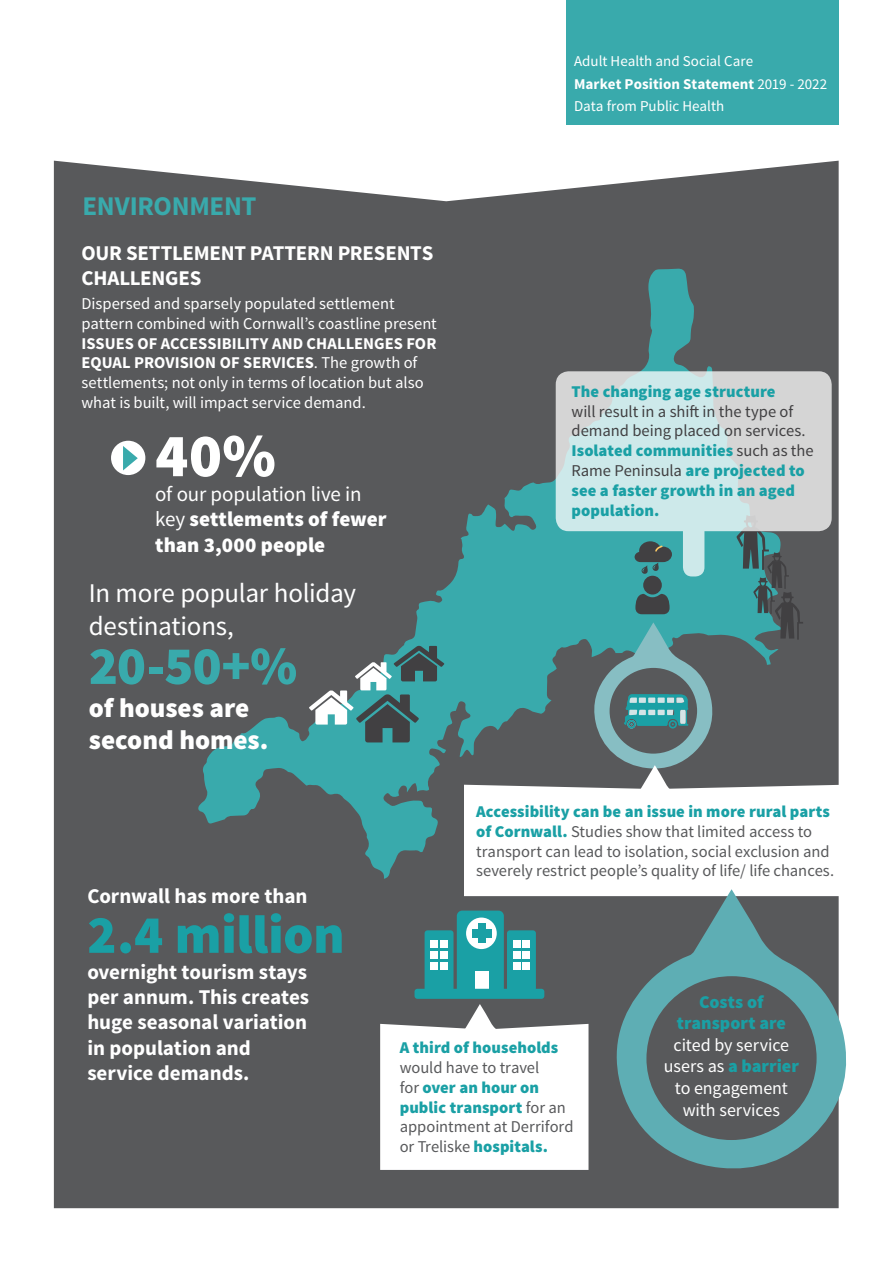
<style>
.page{position:relative;width:893px;height:1263px;background:#fff}
.page>*{position:absolute;margin:0;border:0;box-sizing:border-box;transform-origin:0 0}
.t1{font:900 61.5px "Source Sans Pro";color:#fff}
.t2{font:900 54px "Source Sans Pro";letter-spacing:-.005em;color:#1aa0a5}
.t3{font:900 54px "Source Sans Pro";color:#39aaac}
.t4{font:27px/32.4px "Source Sans Pro";letter-spacing:-.01em;color:#fff}
.t5{font:900 27px/32.4px "Source Sans Pro";color:#fff}
.t6{font:700 27px "Source Sans Pro";letter-spacing:-.01em;color:#39aaac}
.t7{font:700 21px/25.2px "Source Sans Pro";letter-spacing:-.005em;color:#fff}
.t8{font:900 21px/25.2px "Source Sans Pro";color:#fff}
.t9{font:18px/21.6px "Source Sans Pro";letter-spacing:-.005em;color:#fff;text-align:center}
.t10{font:900 18px/21.6px "Source Sans Pro";color:#1aa0a5;text-align:center}
.t11{font:16.5px/19.8px "Source Sans Pro";letter-spacing:-.005em;color:#58595b}
.t12{font:16.5px/19.8px "Source Sans Pro";color:#fff}
.t13{font:16.5px/19.8px "Source Sans Pro";color:#414042}
.t14{font:900 16.5px "Source Sans Pro";letter-spacing:.005em;color:#1aa0a5}
.t15{font:15px/22.2px "Source Sans Pro";color:#fff}
.s1{font-weight:700}
.s2{font-weight:400}
.s3{font-weight:900;color:#1aa0a5}
</style>
<div class="page">
<div style="left:54px;top:161px;width:785px;height:1047px;background:#58595b"></div>
<div style="left:567px;top:0;width:272px;height:125px;background:#39aaac"></div>
<svg style="left:197px;top:268px;width:585px;height:611px;background:#536365"></svg>
<svg style="left:556px;top:371px;width:276px;height:144px;background:#d0dfdf"></svg>
<svg style="left:309px;top:645px;width:135px;height:97px;background:#598788"></svg>
<div style="left:457px;top:910px;width:47px;height:85px;background:#1aa0a5;border-radius:5px"></div>
<div style="left:466px;top:917px;width:31px;height:32px;background:#fff;border-radius:50%"></div>
<div style="left:478px;top:923px;width:8px;height:20px;background:#1aa0a5"></div>
<div style="left:472px;top:929px;width:19px;height:8px;background:#1aa0a5"></div>
<div style="left:425px;top:930px;width:28px;height:63px;background:#1aa0a5;border-radius:3px"></div>
<div style="left:431px;top:940px;width:7px;height:7px;background:#fff"></div>
<div style="left:440px;top:940px;width:7px;height:7px;background:#fff"></div>
<div style="left:431px;top:951px;width:7px;height:7px;background:#fff"></div>
<div style="left:440px;top:951px;width:7px;height:7px;background:#fff"></div>
<div style="left:431px;top:962px;width:7px;height:7px;background:#fff"></div>
<div style="left:440px;top:962px;width:7px;height:7px;background:#fff"></div>
<div style="left:475px;top:971px;width:13px;height:24px;background:#fff"></div>
<div style="left:507px;top:930px;width:29px;height:63px;background:#1aa0a5;border-radius:3px"></div>
<div style="left:513px;top:940px;width:7px;height:7px;background:#fff"></div>
<div style="left:523px;top:940px;width:7px;height:7px;background:#fff"></div>
<div style="left:513px;top:951px;width:7px;height:7px;background:#fff"></div>
<div style="left:523px;top:951px;width:7px;height:7px;background:#fff"></div>
<div style="left:513px;top:962px;width:7px;height:7px;background:#fff"></div>
<div style="left:523px;top:962px;width:7px;height:7px;background:#fff"></div>
<div style="left:414px;top:989px;width:130px;height:10px;background:#1aa0a5;border-radius:3px"></div>
<svg style="left:464px;top:515px;width:375px;height:381px"></svg>
<svg style="left:612px;top:889px;width:235px;height:282px;background:#627b7e"></svg>
<svg style="left:380px;top:1004px;width:208px;height:166px"></svg>
<div style="left:111px;top:441px;width:34px;height:34px;background:#fff;border-radius:50%"></div>
<svg style="left:123px;top:446px;width:15px;height:24px"></svg>
<h3 class="t6" style="left:82px;top:189px;width:176px">ENVIRONMENT</h3>
<p class="t7" style="left:82px;top:241px;width:353px">OUR SETTLEMENT PATTERN PRESENTS<br>CHALLENGES</p>
<p class="t12" style="left:82px;top:294px;width:357px">Dispersed and sparsely populated settlement pattern combined with Cornwall’s coastline present</p>
<p class="t12" style="left:82px;top:333px;width:356px"><span class="s1">ISSUES OF ACCESSIBILITY AND CHALLENGES FOR EQUAL PROVISION OF SERVICES</span>. The growth of settlements; not only in terms of location but also what is built, will impact service demand.</p>
<h1 class="t1" style="left:155px;top:416px;width:122px">40%</h1>
<p class="t8" style="left:155px;top:482px;width:233px"><span class="s2">of our population live in key</span> settlements of fewer than 3,000 people</p>
<h3 class="t4" style="left:89px;top:578px;width:269px">In more popular holiday destinations,</h3>
<h2 class="t3" style="left:89px;top:631px;width:210px">20-50+%</h2>
<h3 class="t5" style="left:89px;top:693px;width:181px">of houses are second homes.</h3>
<p class="t7" style="left:87px;top:884px;width:222px">Cornwall has more than</p>
<h2 class="t2" style="left:87px;top:900px;width:259px">2.4 million</h2>
<p class="t15" style="left:574px;top:51px;width:255px">Adult Health and Social Care<br><span class="s1">Market Position Statement</span> 2019 - 2022<br>Data from Public Health</p>
<p class="t14" style="left:572px;top:380px;width:206px">The changing age structure</p>
<p class="t13" style="left:572px;top:401px;width:244px">will result in a shift in the type of demand being placed on services.<br><span class="s3">Isolated communities</span> such as the<br>Rame Peninsula <span class="s3">are projected to see a faster growth in an aged population.</span></p>
<p class="t11" style="left:476px;top:802px;width:359px"><span class="s3">Accessibility can be an issue in more rural parts of Cornwall.</span> Studies show that limited access to transport can lead to isolation, social exclusion and severely restrict people’s quality of life/ life chances.</p>
<p class="t7" style="left:87px;top:960px;width:223px">overnight tourism stays per annum. This creates huge seasonal variation in population and service demands.</p>
<p class="t14" style="left:400px;top:1037px;width:160px">A third of households</p>
<p class="t11" style="left:400px;top:1058px;width:175px">would have to travel<br>for <span class="s3">over an hour on public transport</span> for an appointment at Derriford or Treliske <span class="s3">hospitals.</span></p>
<p class="t10" style="left:677px;top:991px;width:111px">Costs of transport are</p>
<p class="t9" style="left:664px;top:1034px;width:136px">cited by service users as <span class="s3">a barrier </span>to engagement with services</p>
</div>
